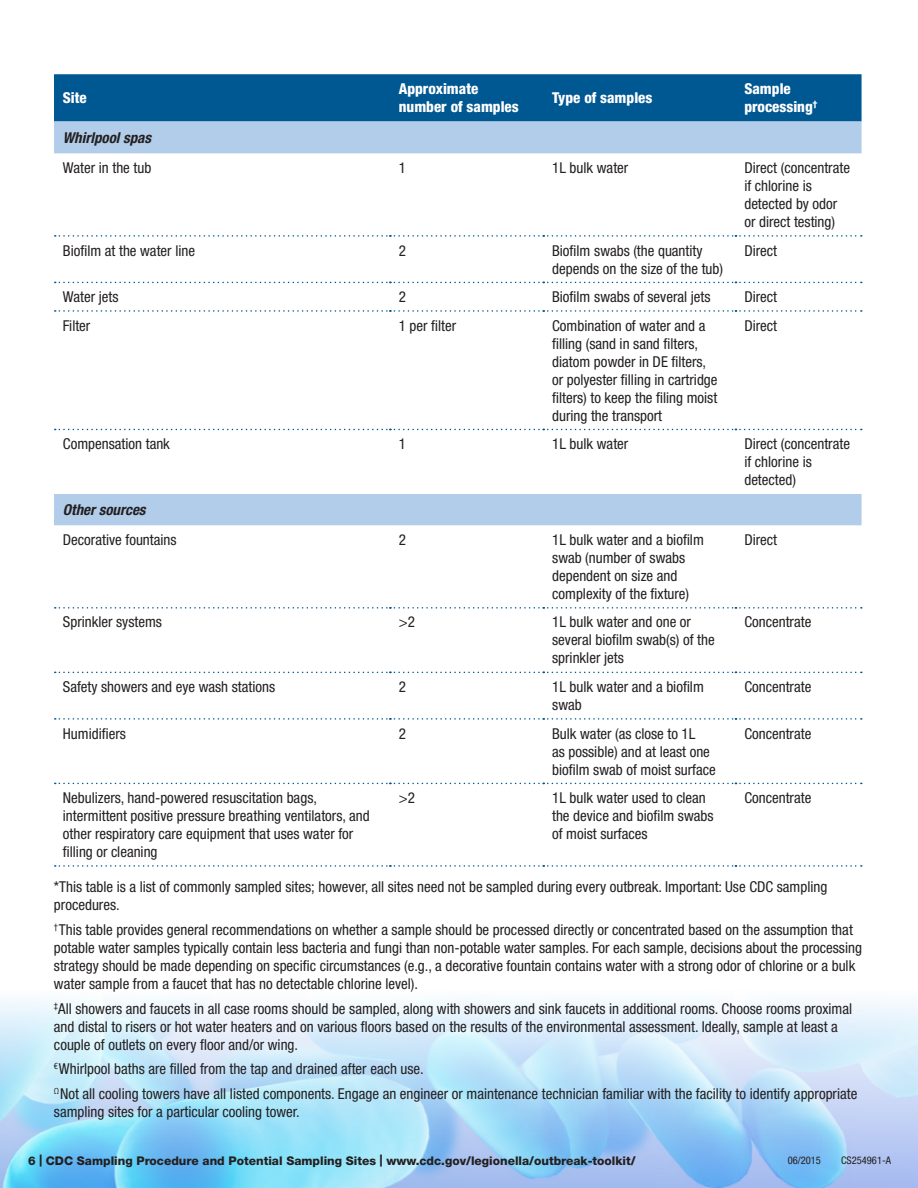
<style>
.page{position:relative;width:918px;height:1188px;background:#fff}
.page>*{position:absolute;margin:0;border:0;box-sizing:border-box;transform-origin:0 0}
.body{font:condensed 15px/18px "Helvetica Neue LT Std";color:#231f20}
.body-2{font:800 condensed 15px/18px "Helvetica Neue LT Std";color:#fff}
.body-3{font:italic 700 condensed 15px "Helvetica Neue LT Std";color:#231f20}
.t1{font:800 12px "Helvetica Neue LT Std";color:#231f20}
.t2{font:condensed 10.5px "Helvetica Neue LT Std";color:#231f20}
</style>
<div class="page">
<img style="left:0;top:1000px;width:918px;height:188px">
<div style="left:54px;top:74px;width:808px;height:48px;background:#005892"></div>
<svg style="left:54px;top:122px;width:808px;height:403px"></svg>
<svg style="left:55px;top:607px;width:807px;height:2px"></svg>
<svg style="left:55px;top:672px;width:807px;height:1px"></svg>
<svg style="left:55px;top:718px;width:807px;height:2px"></svg>
<svg style="left:55px;top:783px;width:807px;height:1px"></svg>
<svg style="left:55px;top:865px;width:807px;height:2px"></svg>
<svg style="left:55px;top:235px;width:807px;height:2px"></svg>
<svg style="left:55px;top:282px;width:807px;height:1px"></svg>
<svg style="left:55px;top:310px;width:807px;height:2px"></svg>
<svg style="left:55px;top:429px;width:807px;height:1px"></svg>
<p class="body-2" style="left:63px;top:89px;width:25px">Site</p>
<p class="body-2" style="left:399px;top:80px;width:122px">Approximate number of samples</p>
<p class="body-2" style="left:552px;top:89px;width:102px">Type of samples</p>
<p class="body-2" style="left:744px;top:80px;width:74px">Sample processing<sup>†</sup></p>
<p class="body-3" style="left:63px;top:128px;width:90px">Whirlpool spas</p>
<p class="body" style="left:63px;top:159px;width:90px">Water in the tub</p>
<p class="body" style="left:399px;top:159px;width:9px">1</p>
<p class="body" style="left:552px;top:159px;width:78px">1L bulk water</p>
<p class="body" style="left:744px;top:159px;width:107px">Direct (concentrate if chlorine is detected by odor or direct testing)</p>
<p class="body" style="left:63px;top:241px;width:134px">Biofilm at the water line</p>
<p class="body" style="left:399px;top:241px;width:9px">2</p>
<p class="body" style="left:552px;top:241px;width:172px">Biofilm swabs (the quantity depends on the size of the tub)</p>
<p class="body" style="left:744px;top:241px;width:34px">Direct</p>
<p class="body" style="left:63px;top:288px;width:57px">Water jets</p>
<p class="body" style="left:399px;top:288px;width:9px">2</p>
<p class="body" style="left:552px;top:288px;width:160px">Biofilm swabs of several jets</p>
<p class="body" style="left:744px;top:288px;width:34px">Direct</p>
<p class="body" style="left:63px;top:316px;width:29px">Filter</p>
<p class="body" style="left:399px;top:316px;width:59px">1 per filter</p>
<p class="body" style="left:552px;top:316px;width:167px">Combination of water and a filling (sand in sand filters, diatom powder in DE filters, or polyester filling in cartridge filters) to keep the filing moist during the transport</p>
<p class="body" style="left:744px;top:316px;width:34px">Direct</p>
<p class="body" style="left:63px;top:435px;width:109px">Compensation tank</p>
<p class="body" style="left:399px;top:435px;width:9px">1</p>
<p class="body" style="left:552px;top:435px;width:78px">1L bulk water</p>
<p class="body" style="left:744px;top:435px;width:107px">Direct (concentrate if chlorine is detected)</p>
<p class="body-3" style="left:63px;top:501px;width:84px">Other sources</p>
<p class="body" style="left:63px;top:531px;width:115px">Decorative fountains</p>
<p class="body" style="left:399px;top:531px;width:9px">2</p>
<p class="body" style="left:552px;top:531px;width:153px">1L bulk water and a biofilm swab (number of swabs dependent on size and complexity of the fixture)</p>
<p class="body" style="left:744px;top:531px;width:34px">Direct</p>
<p class="body" style="left:63px;top:613px;width:101px">Sprinkler systems</p>
<p class="body" style="left:399px;top:613px;width:18px">&gt;2</p>
<p class="body" style="left:552px;top:613px;width:164px">1L bulk water and one or several biofilm swab(s) of the sprinkler jets</p>
<p class="body" style="left:744px;top:613px;width:69px">Concentrate</p>
<p class="body" style="left:63px;top:678px;width:214px">Safety showers and eye wash stations</p>
<p class="body" style="left:399px;top:678px;width:9px">2</p>
<p class="body" style="left:552px;top:678px;width:153px">1L bulk water and a biofilm swab</p>
<p class="body" style="left:744px;top:678px;width:69px">Concentrate</p>
<p class="body" style="left:63px;top:724px;width:65px">Humidifiers</p>
<p class="body" style="left:399px;top:724px;width:9px">2</p>
<p class="body" style="left:552px;top:724px;width:165px">Bulk water (as close to 1L<br>as possible) and at least one biofilm swab of moist surface</p>
<p class="body" style="left:744px;top:724px;width:69px">Concentrate</p>
<p class="body" style="left:63px;top:789px;width:308px">Nebulizers, hand-powered resuscitation bags, intermittent positive pressure breathing ventilators, and other respiratory care equipment that uses water for filling or cleaning</p>
<p class="body" style="left:399px;top:789px;width:18px">&gt;2</p>
<p class="body" style="left:552px;top:789px;width:163px">1L bulk water used to clean the device and biofilm swabs of moist surfaces</p>
<p class="body" style="left:744px;top:789px;width:69px">Concentrate</p>
<p class="body" style="left:54px;top:878px;width:775px">*This table is a list of commonly sampled sites; however, all sites need not be sampled during every outbreak. Important: Use CDC sampling procedures.</p>
<p class="body" style="left:54px;top:921px;width:810px"><sup>†</sup>This table provides general recommendations on whether a sample should be processed directly or concentrated based on the assumption that potable water samples typically contain less bacteria and fungi than non-potable water samples. For each sample, decisions about the processing strategy should be made depending on specific circumstances (e.g., a decorative fountain contains water with a strong odor of chlorine or a bulk water sample from a faucet that has no detectable chlorine level).</p>
<p class="body" style="left:54px;top:999px;width:800px"><sup>‡</sup>All showers and faucets in all case rooms should be sampled, along with showers and sink faucets in additional rooms. Choose rooms proximal and distal to risers or hot water heaters and on various floors based on the results of the environmental assessment. Ideally, sample at least a couple of outlets on every floor and/or wing.</p>
<p class="body" style="left:54px;top:1060px;width:371px"><sup>€</sup>Whirlpool baths are filled from the tap and drained after each use.</p>
<p class="body" style="left:54px;top:1085px;width:805px"><sup>Ω</sup>Not all cooling towers have all listed components. Engage an engineer or maintenance technician familiar with the facility to identify appropriate sampling sites for a particular cooling tower.</p>
<p class="t2" style="left:788px;top:1154px;width:35px">06/2015</p>
<p class="t2" style="left:841px;top:1154px;width:51px">CS254961-A</p>
<p class="t1" style="left:28px;top:1154px;width:609px">6 | CDC Sampling Procedure and Potential Sampling Sites | www.cdc.gov/legionella/outbreak-toolkit/</p>
</div>
